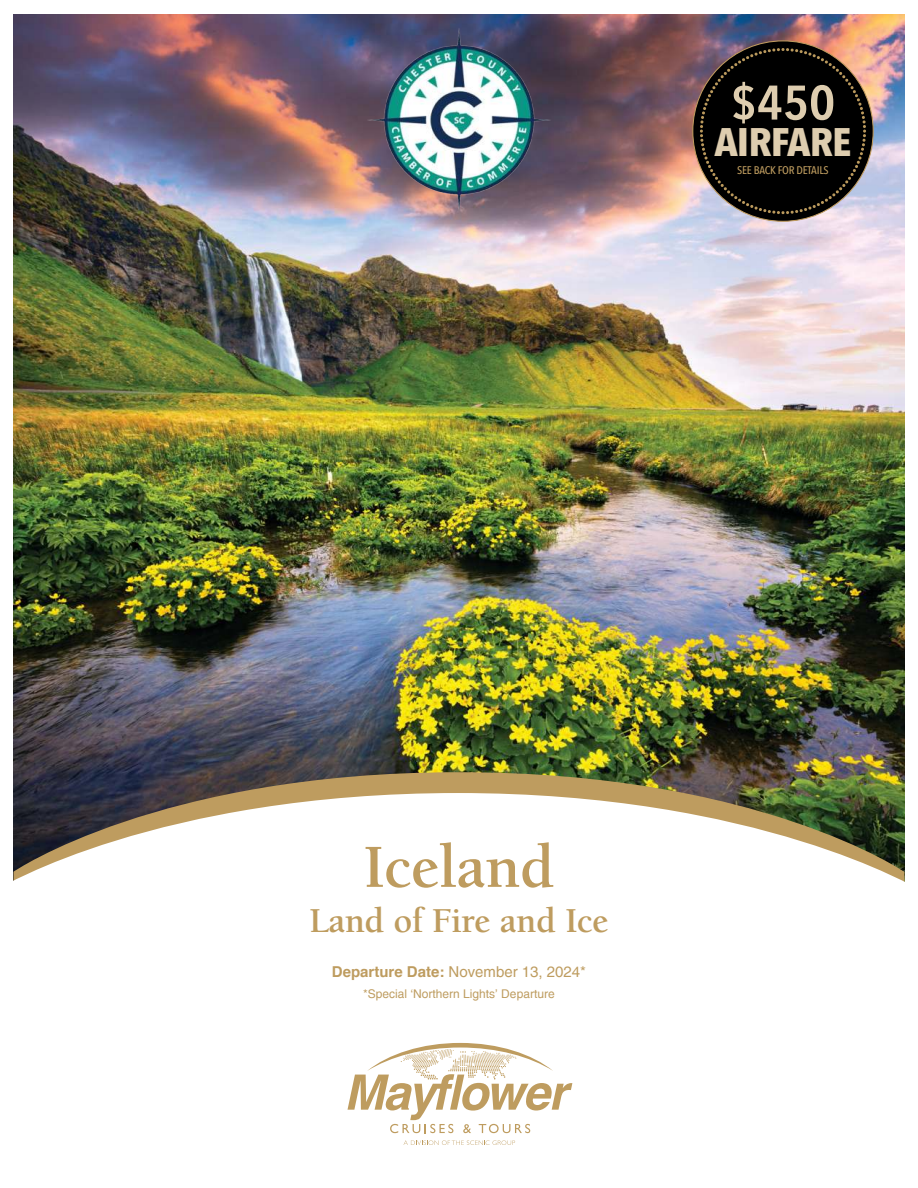
<style>
.page{position:relative;width:918px;height:1188px;background:#fff}
.page>*{position:absolute;margin:0;border:0;box-sizing:border-box;transform-origin:0 0}
.t1{font:700 63px "Berkeley Oldstyle IT Cby BT";color:#be9c5f}
.t2{font:600 48px "Avenir Next Condensed";color:#decdaf;scale:1.09 1}
.t3{font:700 39.75px "Avenir Next Condensed";letter-spacing:-.02em;color:#decdaf;scale:1.09 1}
.t4{font:700 36px "Berkeley Oldstyle IT Cby BT";color:#be9c5f}
.t5{font:15px "Helvetica";color:#be9c5f}
.t6{font:12px "Helvetica";color:#be9c5f}
.t7{font:500 11.1px "Avenir Next Condensed";letter-spacing:-.02em;color:#be9c5f;scale:1.07 1}
.s1{font-weight:700}
</style>
<div class="page">
<img style="left:14px;top:14px;width:890px;height:758px">
<img style="left:14px;top:772px;width:890px;height:21px">
<svg style="left:13px;top:793px;width:892px;height:352px"></svg>
<svg style="left:348px;top:1043px;width:224px;height:90px"></svg>
<svg style="left:404px;top:1140px;width:111px;height:5px"></svg>
<svg style="left:693px;top:41px;width:180px;height:180px"></svg>
<svg style="left:698px;top:46px;width:170px;height:170px;background:#221d1c"></svg>
<img style="left:363px;top:23px;width:192px;height:192px">
<h2 class="t2" style="left:731px;top:82px;width:97px">$450</h2>
<h3 class="t3" style="left:714px;top:119px;width:127px">AIRFARE</h3>
<p class="t7" style="left:737px;top:163px;width:87px">SEE BACK FOR DETAILS</p>
<h1 class="t1" style="left:364px;top:842px;width:192px">Iceland</h1>
<h3 class="t4" style="left:309px;top:906px;width:301px">Land of Fire and Ice</h3>
<p class="t5" style="left:332px;top:965px;width:256px"><span class="s1">Departure Date:</span> November 13, 2024*</p>
<p class="t6" style="left:363px;top:989px;width:193px">*Special ‘Northern Lights’ Departure</p>
</div>
